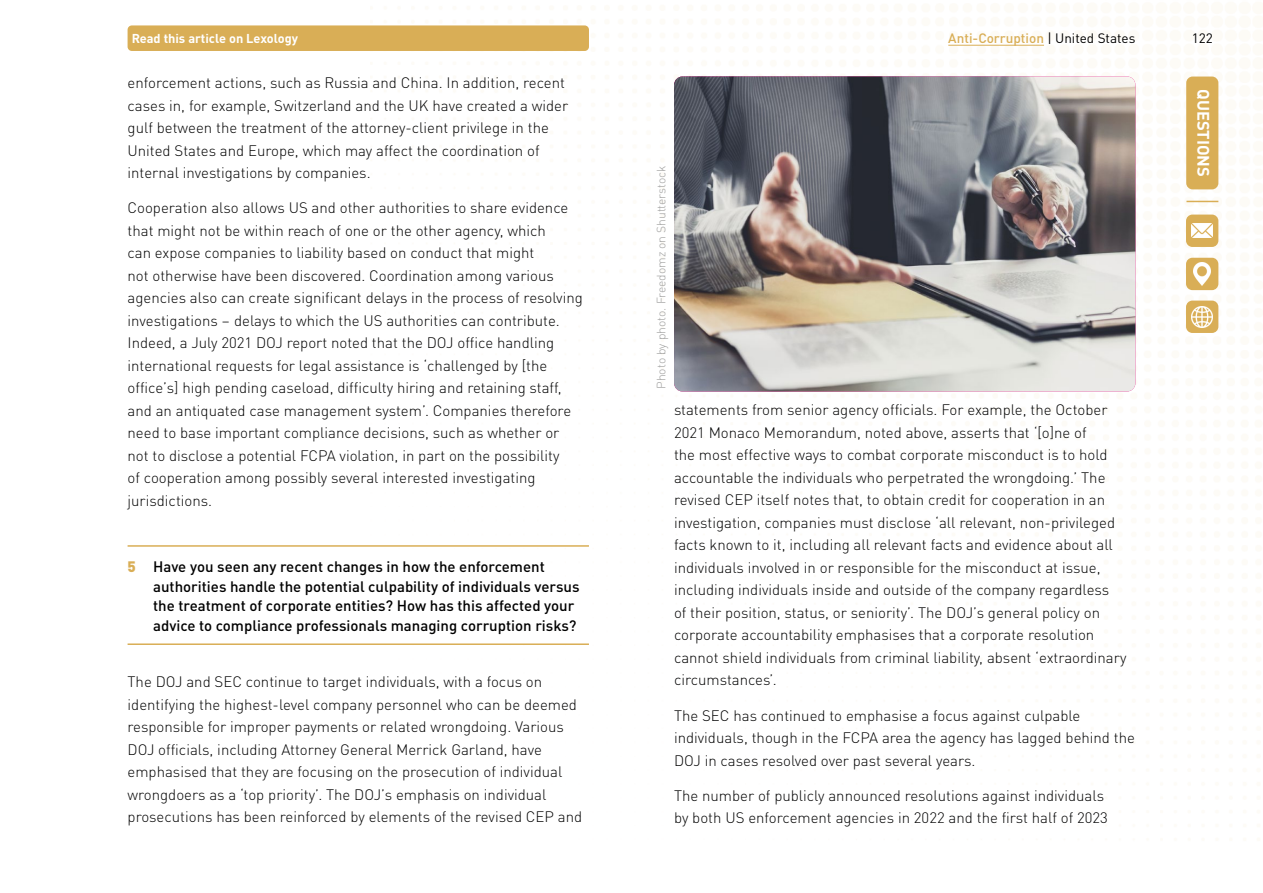
<style>
.page{position:relative;width:1263px;height:893px;background:#fff}
.page>*{position:absolute;margin:0;border:0;box-sizing:border-box;transform-origin:0 0}
.t1{font:700 16.5px "DIN Pro";color:#fff}
.t2{font:300 15px/22.5px "DIN Pro";color:#000}
.t3{font:500 15px/19.5px "DIN Pro";color:#000}
.t4{font:500 13.5px "DIN Pro";color:#d9ae56}
.t5{font:13.5px "DIN Pro";color:#000}
.t6{font:700 12.75px "DIN Pro";color:#fff}
.t7{font:300 12px "DIN Pro";color:#9d9d9c}
.s1{font-weight:400;color:#000}
.s2{font-weight:900;color:#d9ae56}
</style>
<div class="page">
<div style="left:1186px;top:215px;width:32px;height:32px;background:#d9ae56;border-radius:6px"></div>
<img style="left:1191px;top:224px;width:22px;height:14px">
<div style="left:1186px;top:258px;width:32px;height:32px;background:#d9ae56;border-radius:6px"></div>
<img style="left:1194px;top:263px;width:17px;height:22px">
<div style="left:1186px;top:301px;width:32px;height:32px;background:#d9ae56;border-radius:6px"></div>
<img style="left:1191px;top:306px;width:22px;height:21px">
<div style="left:1186px;top:77px;width:32px;height:112px;background:#d9ae56;border-radius:6px"></div>
<hr style="left:1186px;top:201px;width:32px;height:1px;background:#d9ae56">
<div style="left:128px;top:25px;width:461px;height:26px;background:#d9ae56;border-radius:4px"></div>
<hr style="left:948px;top:45px;width:96px;height:1px;background:#d9ae56">
<hr style="left:128px;top:545px;width:461px;height:2px;background:#d9ae56">
<hr style="left:128px;top:643px;width:461px;height:2px;background:#d9ae56">
<img style="left:674px;top:76px;width:461px;height:316px">
<p class="t6" style="left:132px;top:29px;width:168px">Read this article on Lexology</p>
<p class="t4" style="left:948px;top:28px;width:189px">Anti-Corruption <span class="s1">| United States</span></p>
<p class="t5" style="left:1192px;top:28px;width:23px">122</p>
<p class="t2" style="left:128px;top:71px;width:442px">enforcement actions, such as Russia and China. In addition, recent cases in, for example, Switzerland and the UK have created a wider gulf between the treatment of the attorney-client privilege in the United States and Europe, which may affect the coordination of internal investigations by companies.</p>
<p class="t2" style="left:128px;top:196px;width:457px">Cooperation also allows US and other authorities to share evidence that might not be within reach of one or the other agency, which<br>can expose companies to liability based on conduct that might<br>not otherwise have been discovered. Coordination among various agencies also can create significant delays in the process of resolving investigations – delays to which the US authorities can contribute.<br>Indeed, a July 2021 DOJ report noted that the DOJ office handling international requests for legal assistance is ‘challenged by [the office’s] high pending caseload, difficulty hiring and retaining staff, and an antiquated case management system’. Companies therefore need to base important compliance decisions, such as whether or not to disclose a potential FCPA violation, in part on the possibility<br>of cooperation among possibly several interested investigating jurisdictions.</p>
<p class="t3" style="left:153px;top:556px;width:428px;text-indent:-26px"><span class="s2">5</span> Have you seen any recent changes in how the enforcement authorities handle the potential culpability of individuals versus the treatment of corporate entities? How has this affected your advice to compliance professionals managing corruption risks?</p>
<p class="t2" style="left:128px;top:670px;width:456px">The DOJ and SEC continue to target individuals, with a focus on identifying the highest-level company personnel who can be deemed responsible for improper payments or related wrongdoing. Various DOJ officials, including Attorney General Merrick Garland, have emphasised that they are focusing on the prosecution of individual wrongdoers as a ‘top priority’. The DOJ’s emphasis on individual prosecutions has been reinforced by elements of the revised CEP and</p>
<p class="t7" style="left:652px;top:389px;width:225px;rotate:-90deg">Photo by photo. Freedomz on Shutterstock</p>
<p class="t2" style="left:674px;top:398px;width:454px">statements from senior agency officials. For example, the October 2021 Monaco Memorandum, noted above, asserts that ‘[o]ne of<br>the most effective ways to combat corporate misconduct is to hold accountable the individuals who perpetrated the wrongdoing.’ The revised CEP itself notes that, to obtain credit for cooperation in an investigation, companies must disclose ‘all relevant, non-privileged facts known to it, including all relevant facts and evidence about all individuals involved in or responsible for the misconduct at issue, including individuals inside and outside of the company regardless<br>of their position, status, or seniority’. The DOJ’s general policy on corporate accountability emphasises that a corporate resolution cannot shield individuals from criminal liability, absent ‘extraordinary circumstances’.</p>
<p class="t2" style="left:674px;top:703px;width:462px">The SEC has continued to emphasise a focus against culpable individuals, though in the FCPA area the agency has lagged behind the<br>DOJ in cases resolved over past several years.</p>
<p class="t2" style="left:674px;top:783px;width:435px">The number of publicly announced resolutions against individuals by both US enforcement agencies in 2022 and the first half of 2023</p>
<p class="t1" style="left:1216px;top:89px;width:89px;rotate:90deg">QUESTIONS</p>
</div>
